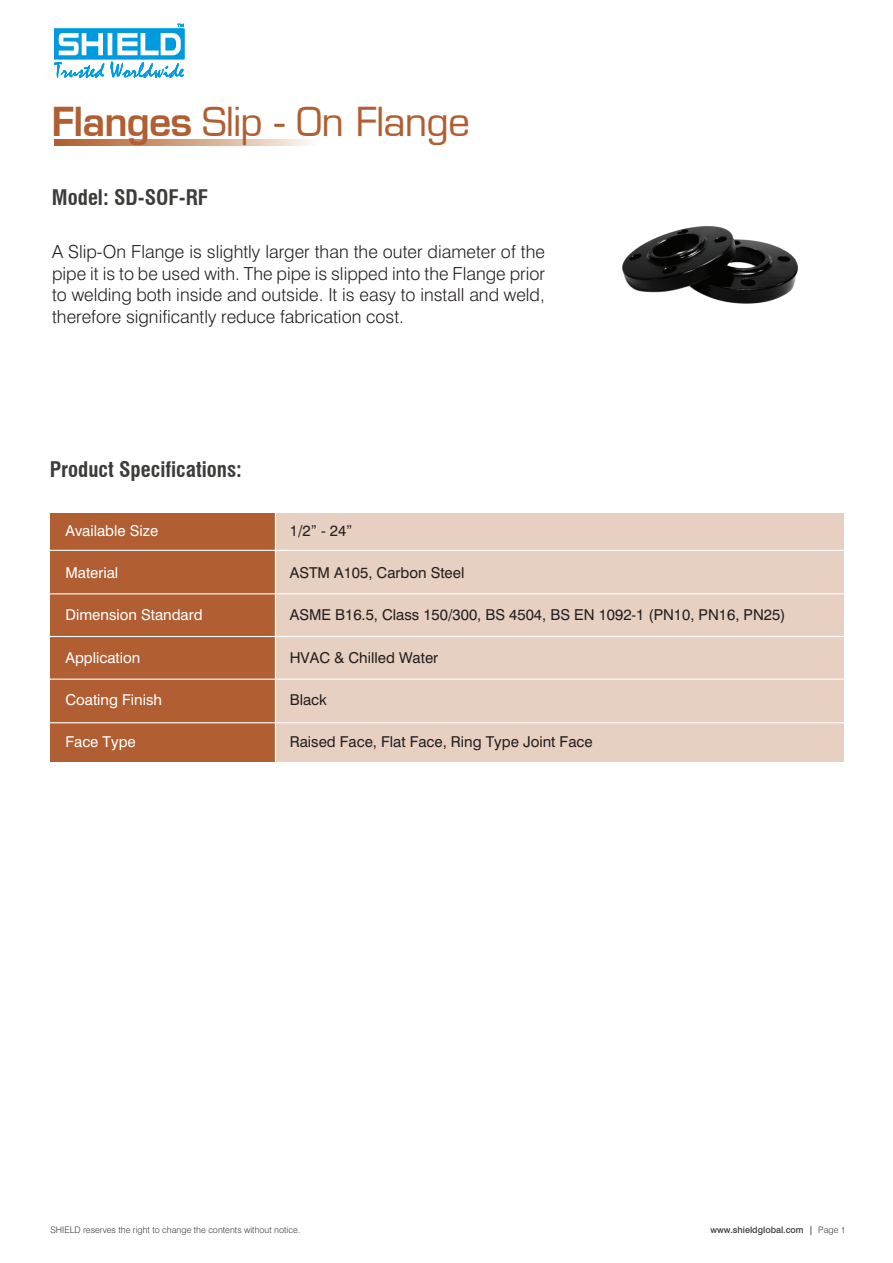
<style>
.page{position:relative;width:893px;height:1263px;background:#fff}
.page>*{position:absolute;margin:0;border:0;box-sizing:border-box;transform-origin:0 0}
.t1{font:39px "Eurostile LT";letter-spacing:-.025em;color:#b05e32}
.t2{font:700 condensed 21px "Swiss 721 BT";color:#3c3c3b}
.t3{font:300 18px/21.6px "Swiss 721 BT";color:#231f20;text-align:justify}
.t4{font:15px "Swiss 721 BT";color:#231f20}
.t5{font:15px "Swiss 721 BT";color:#fff}
.t6{font:300 9px "Swiss 721 BT";color:#3c3c3b}
.t7{font:500 9px "Swiss 721 BT";color:#3c3c3b}
.s1{font-weight:600}
.s2{font-weight:300}
</style>
<div class="page">
<div style="left:275px;top:513px;width:569px;height:249px;background:#e7cfc1"></div>
<div style="left:50px;top:513px;width:225px;height:249px;background:#b05e32"></div>
<hr style="left:50px;top:550px;width:794px;height:1px;background:#fff">
<hr style="left:50px;top:593px;width:794px;height:1px;background:#fff">
<hr style="left:50px;top:636px;width:794px;height:1px;background:#fff">
<hr style="left:50px;top:679px;width:794px;height:1px;background:#fff">
<hr style="left:50px;top:722px;width:794px;height:1px;background:#fff">
<hr style="left:275px;top:513px;width:1px;height:249px;background:#fff">
<svg style="left:54px;top:24px;width:130px;height:54px"></svg>
<svg style="left:54px;top:140px;width:256px;height:6px;background:#d2a384"></svg>
<img style="left:622px;top:226px;width:176px;height:78px">
<h1 class="t1" style="left:52px;top:99px;width:420px"><span class="s1">Flanges</span> Slip - On Flange</h1>
<p class="t2" style="left:52px;top:184px;width:158px">Model: SD-SOF-RF</p>
<p class="t3" style="left:52px;top:241px;width:494px">A Slip-On Flange is slightly larger than the outer diameter of the pipe it is to be used with. The pipe is slipped into the Flange prior to welding both inside and outside. It is easy to install and weld, therefore significantly reduce fabrication cost.</p>
<p class="t2" style="left:50px;top:457px;width:194px">Product Specifications:</p>
<p class="t5" style="left:65px;top:522px;width:94px">Available Size</p>
<p class="t5" style="left:65px;top:564px;width:54px">Material</p>
<p class="t5" style="left:65px;top:606px;width:139px">Dimension Standard</p>
<p class="t5" style="left:65px;top:648px;width:76px">Application</p>
<p class="t5" style="left:65px;top:690px;width:98px">Coating Finish</p>
<p class="t5" style="left:65px;top:732px;width:72px">Face Type</p>
<p class="t4" style="left:290px;top:522px;width:64px">1/2” - 24”</p>
<p class="t4" style="left:290px;top:564px;width:176px">ASTM A105, Carbon Steel</p>
<p class="t4" style="left:290px;top:606px;width:497px">ASME B16.5, Class 150/300, BS 4504, BS EN 1092-1 (PN10, PN16, PN25)</p>
<p class="t4" style="left:290px;top:648px;width:150px">HVAC &amp; Chilled Water</p>
<p class="t4" style="left:290px;top:690px;width:39px">Black</p>
<p class="t4" style="left:290px;top:732px;width:304px">Raised Face, Flat Face, Ring Type Joint Face</p>
<p class="t6" style="left:50px;top:1224px;width:251px">SHIELD reserves the right to change the contents without notice.</p>
<p class="t7" style="left:710px;top:1225px;width:137px">www.shieldglobal.com | <span class="s2">Page 1</span></p>
</div>
